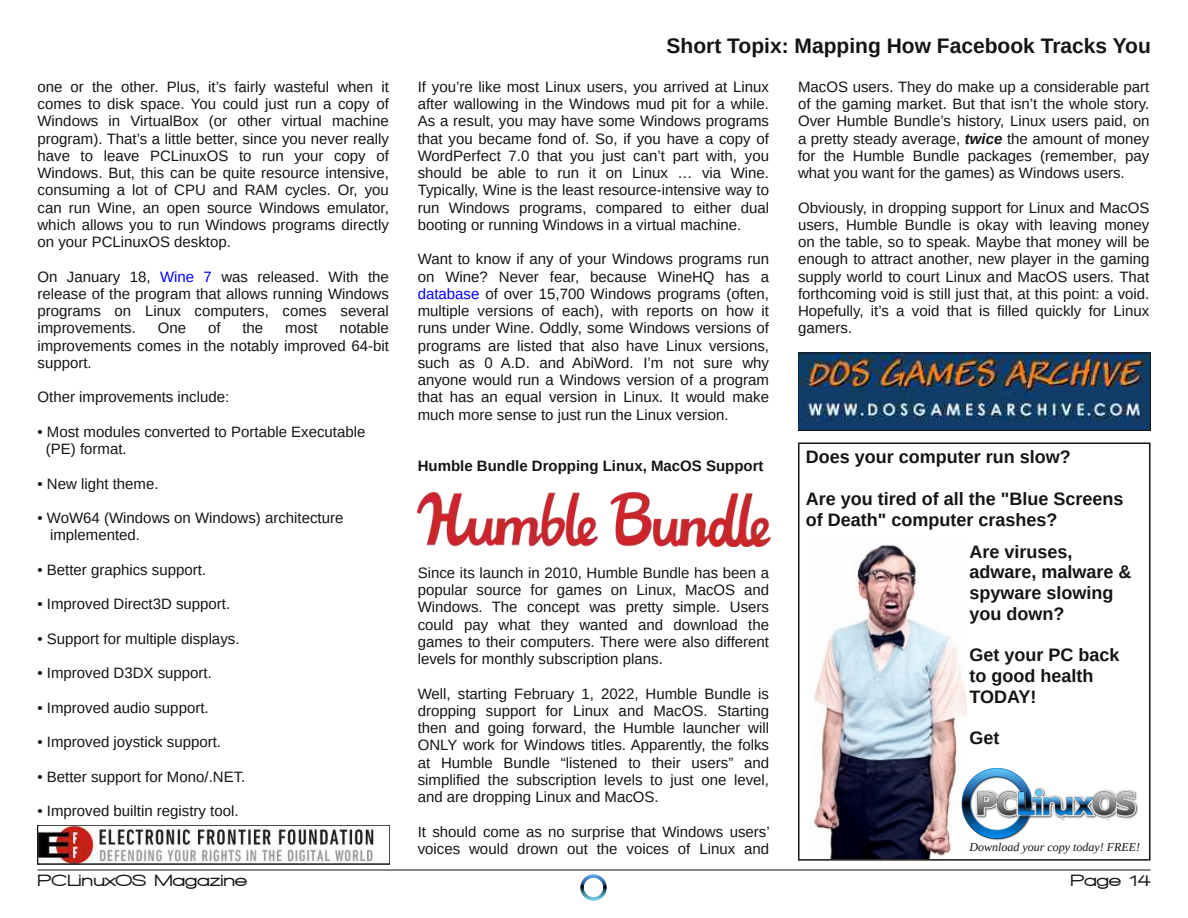
<style>
.page{position:relative;width:1188px;height:918px;background:#fff}
.page>*{position:absolute;margin:0;border:0;box-sizing:border-box;transform-origin:0 0}
.t1{font:700 21px "Liberation Sans";color:#161413}
.t2{font:700 18px/20.7px "Liberation Sans";color:#161413}
.t3{font:900 16.5px "Walkway Expand";color:#161413}
.t4{font:15px/17.2px "Liberation Sans";color:#161413;text-align:justify}
.t5{font:700 15px "Liberation Sans";color:#161413}
.t6{font:italic 12px "Liberation Serif";color:#161413}
.s1{color:#00f}
.s2{font-weight:700;font-style:italic}
</style>
<div class="page">
<hr style="left:38px;top:870px;width:1112px;height:1px;background:#161413">
<img style="left:580px;top:874px;width:27px;height:27px">
<img style="left:418px;top:492px;width:352px;height:54px">
<div style="left:798px;top:443px;width:353px;height:418px;border:1px solid #161413"></div>
<img style="left:813px;top:543px;width:154px;height:316px">
<img style="left:954px;top:760px;width:184px;height:86px">
<img style="left:800px;top:355px;width:348px;height:74px">
<div style="left:798px;top:353px;width:352px;height:78px;border:1px solid #161413"></div>
<img style="left:41px;top:828px;width:334px;height:33px">
<div style="left:38px;top:825px;width:352px;height:39px;border:2px solid #161413"></div>
<p class="t4" style="left:38px;top:78px;width:353px">one or the other. Plus, it’s fairly wasteful when it comes to disk space. You could just run a copy of Windows in VirtualBox (or other virtual machine program). That’s a little better, since you never really have to leave PCLinuxOS to run your copy of Windows. But, this can be quite resource intensive, consuming a lot of CPU and RAM cycles. Or, you can run Wine, an open source Windows emulator, which allows you to run Windows programs directly on your PCLinuxOS desktop.</p>
<p class="t4" style="left:38px;top:268px;width:353px">On January 18, <span class="s1">Wine 7</span> was released. With the release of the program that allows running Windows programs on Linux computers, comes several improvements.</p>
<p class="t4" style="left:38px;top:320px;width:353px;text-indent:302px">notable improvements comes in the notably improved 64-bit support.</p>
<p class="t4" style="left:38px;top:389px;width:193px">Other improvements include:</p>
<p class="t4" style="left:46px;top:423px;width:321px;text-indent:-8px">• Most modules converted to Portable Executable (PE) format.</p>
<p class="t4" style="left:38px;top:475px;width:123px">• New light theme.</p>
<p class="t4" style="left:50px;top:509px;width:295px;text-indent:-13px">• WoW64 (Windows on Windows) architecture implemented.</p>
<p class="t4" style="left:38px;top:561px;width:170px">• Better graphics support.</p>
<p class="t4" style="left:38px;top:596px;width:194px">• Improved Direct3D support.</p>
<p class="t4" style="left:38px;top:630px;width:203px">• Support for multiple displays.</p>
<p class="t4" style="left:38px;top:665px;width:176px">• Improved D3DX support.</p>
<p class="t4" style="left:38px;top:699px;width:173px">• Improved audio support.</p>
<p class="t4" style="left:38px;top:733px;width:185px">• Improved joystick support.</p>
<p class="t4" style="left:38px;top:768px;width:209px">• Better support for Mono/.NET.</p>
<p class="t4" style="left:38px;top:802px;width:203px">• Improved builtin registry tool.</p>
<p class="t4" style="left:158px;top:320px;width:30px">One</p>
<p class="t4" style="left:208px;top:320px;width:14px">of</p>
<p class="t4" style="left:242px;top:320px;width:22px">the</p>
<p class="t4" style="left:285px;top:320px;width:34px">most</p>
<h1 class="t1" style="left:667px;top:34px;width:486px">Short Topix: Mapping How Facebook Tracks You</h1>
<p class="t4" style="left:418px;top:78px;width:353px">If you’re like most Linux users, you arrived at Linux after wallowing in the Windows mud pit for a while.<br>As a result, you may have some Windows programs that you became fond of. So, if you have a copy of WordPerfect 7.0 that you just can’t part with, you should be able to run it on Linux … via Wine.<br>Typically, Wine is the least resource-intensive way to run Windows programs, compared to either dual booting or running Windows in a virtual machine.</p>
<p class="t4" style="left:418px;top:251px;width:353px">Want to know if any of your Windows programs run on Wine? Never fear, because WineHQ has a <span class="s1">database</span> of over 15,700 Windows programs (often, multiple versions of each), with reports on how it runs under Wine. Oddly, some Windows versions of programs are listed that also have Linux versions, such as 0 A.D. and AbiWord. I’m not sure why anyone would run a Windows version of a program that has an equal version in Linux. It would make much more sense to just run the Linux version.</p>
<p class="t5" style="left:418px;top:458px;width:347px">Humble Bundle Dropping Linux, MacOS Support</p>
<p class="t4" style="left:418px;top:564px;width:353px">Since its launch in 2010, Humble Bundle has been a popular source for games on Linux, MacOS and Windows. The concept was pretty simple. Users could pay what they wanted and download the games to their computers. There were also different levels for monthly subscription plans.</p>
<p class="t4" style="left:418px;top:685px;width:353px">Well, starting February 1, 2022, Humble Bundle is dropping support for Linux and MacOS. Starting then and going forward, the Humble launcher will ONLY work for Windows titles. Apparently, the folks at Humble Bundle “listened to their users” and simplified the subscription levels to just one level, and are dropping Linux and MacOS.</p>
<p class="t4" style="left:418px;top:823px;width:353px">It should come as no surprise that Windows users’ voices would drown out the voices of Linux and</p>
<p class="t4" style="left:798px;top:78px;width:353px">MacOS users. They do make up a considerable part of the gaming market. But that isn’t the whole story.<br>Over Humble Bundle’s history, Linux users paid, on a pretty steady average, <span class="s2">twice</span> the amount of money for the Humble Bundle packages (remember, pay what you want for the games) as Windows users.</p>
<p class="t4" style="left:798px;top:199px;width:353px">Obviously, in dropping support for Linux and MacOS users, Humble Bundle is okay with leaving money on the table, so to speak. Maybe that money will be enough to attract another, new player in the gaming supply world to court Linux and MacOS users. That forthcoming void is still just that, at this point: a void.<br>Hopefully, it’s a void that is filled quickly for Linux gamers.</p>
<p class="t2" style="left:806px;top:447px;width:267px">Does your computer run slow?</p>
<p class="t2" style="left:806px;top:488px;width:319px">Are you tired of all the "Blue Screens of Death" computer crashes?</p>
<p class="t2" style="left:969px;top:541px;width:164px">Are viruses, adware, malware &amp; spyware slowing you down?</p>
<p class="t2" style="left:969px;top:645px;width:152px">Get your PC back to good health<br>TODAY!</p>
<p class="t2" style="left:969px;top:727px;width:32px">Get</p>
<p class="t6" style="left:969px;top:841px;width:172px">Download your copy today! FREE!</p>
<p class="t3" style="left:38px;top:871px;width:211px">PCLinuxOS Magazine</p>
<p class="t3" style="left:1071px;top:871px;width:82px">Page 14</p>
</div>
